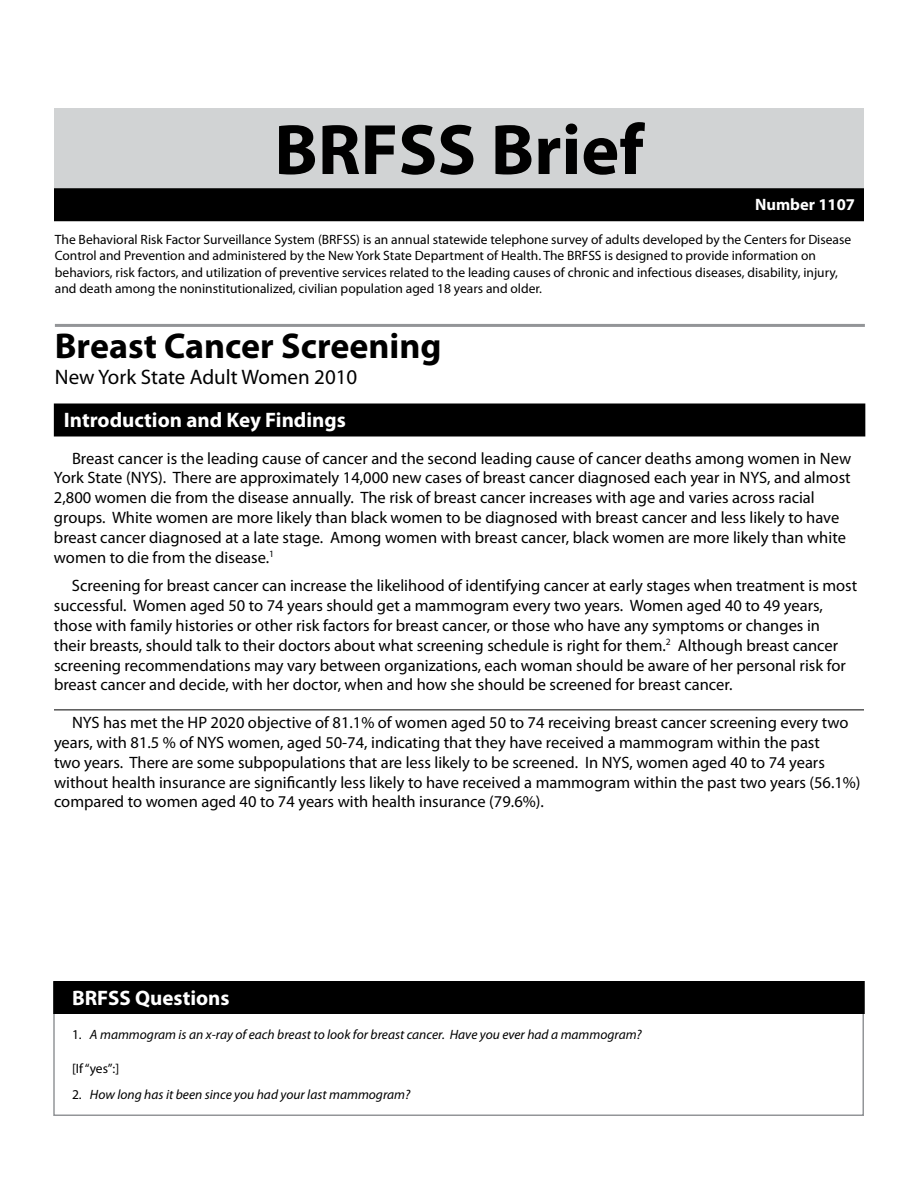
<style>
.page{position:relative;width:918px;height:1188px;background:#fff}
.page>*{position:absolute;margin:0;border:0;box-sizing:border-box;transform-origin:0 0}
.t1{font:700 72px "Myriad Pro";color:#000}
.t2{font:700 36px "Myriad Pro";color:#000}
.t3{font:700 21px "Myriad Pro";color:#fff}
.t4{font:21px "Myriad Pro";color:#000}
.t5{font:16.5px/19.8px "Myriad Pro";color:#000}
.t6{font:700 16.5px "Myriad Pro";color:#fff}
.t7{font:13.5px/16.2px "Myriad Pro";color:#000}
.t8{font:italic 13.5px "Myriad Pro";color:#000}
.s1{font-style:normal}
</style>
<div class="page">
<div style="left:53px;top:982px;width:811px;height:134px;border:2px solid #939598"></div>
<div style="left:54px;top:982px;width:810px;height:31px;background:#000"></div>
<div style="left:53px;top:981px;width:812px;height:33px;border:2px solid #000"></div>
<div style="left:54px;top:108px;width:810px;height:81px;background:#d1d3d4"></div>
<div style="left:55px;top:189px;width:808px;height:31px;background:#000"></div>
<div style="left:54px;top:188px;width:810px;height:33px;border:2px solid #000"></div>
<div style="left:55px;top:404px;width:810px;height:32px;background:#000"></div>
<hr style="left:55px;top:324px;width:810px;height:3px;background:#939598">
<hr style="left:54px;top:710px;width:810px;height:1px;background:#000">
<h1 class="t1" style="left:274px;top:109px;width:371px">BRFSS Brief</h1>
<p class="t6" style="left:755px;top:195px;width:102px">Number 1107</p>
<p class="t7" style="left:55px;top:232px;width:798px">The Behavioral Risk Factor Surveillance System (BRFSS) is an annual statewide telephone survey of adults developed by the Centers for Disease Control and Prevention and administered by the New York State Department of Health. The BRFSS is designed to provide information on behaviors, risk factors, and utilization of preventive services related to the leading causes of chronic and infectious diseases, disability, injury, and death among the noninstitutionalized, civilian population aged 18 years and older.</p>
<h2 class="t2" style="left:55px;top:326px;width:388px">Breast Cancer Screening</h2>
<p class="t4" style="left:55px;top:365px;width:304px">New York State Adult Women 2010</p>
<p class="t3" style="left:64px;top:408px;width:284px">Introduction and Key Findings</p>
<p class="t5" style="left:54px;top:449px;width:799px;text-indent:18px">Breast cancer is the leading cause of cancer and the second leading cause of cancer deaths among women in New York State (NYS). There are approximately 14,000 new cases of breast cancer diagnosed each year in NYS, and almost 2,800 women die from the disease annually. The risk of breast cancer increases with age and varies across racial groups. White women are more likely than black women to be diagnosed with breast cancer and less likely to have breast cancer diagnosed at a late stage. Among women with breast cancer, black women are more likely than white women to die from the disease.<sup>1</sup></p>
<p class="t5" style="left:54px;top:576px;width:805px;text-indent:18px">Screening for breast cancer can increase the likelihood of identifying cancer at early stages when treatment is most successful. Women aged 50 to 74 years should get a mammogram every two years. Women aged 40 to 49 years, those with family histories or other risk factors for breast cancer, or those who have any symptoms or changes in<br>their breasts, should talk to their doctors about what screening schedule is right for them.<sup>2</sup> Although breast cancer screening recommendations may vary between organizations, each woman should be aware of her personal risk for breast cancer and decide, with her doctor, when and how she should be screened for breast cancer.</p>
<p class="t5" style="left:54px;top:713px;width:808px;text-indent:18px">NYS has met the HP 2020 objective of 81.1% of women aged 50 to 74 receiving breast cancer screening every two years, with 81.5 % of NYS women, aged 50-74, indicating that they have received a mammogram within the past<br>two years. There are some subpopulations that are less likely to be screened. In NYS, women aged 40 to 74 years without health insurance are significantly less likely to have received a mammogram within the past two years (56.1%) compared to women aged 40 to 74 years with health insurance (79.6%).</p>
<p class="t3" style="left:72px;top:986px;width:159px">BRFSS Questions</p>
<p class="t8" style="left:72px;top:1027px;width:571px"><span class="s1">1.</span> A mammogram is an x-ray of each breast to look for breast cancer. Have you ever had a mammogram?</p>
<p class="t7" style="left:72px;top:1061px;width:49px">[If “yes”:]</p>
<p class="t8" style="left:72px;top:1087px;width:340px"><span class="s1">2.</span> How long has it been since you had your last mammogram?</p>
</div>
